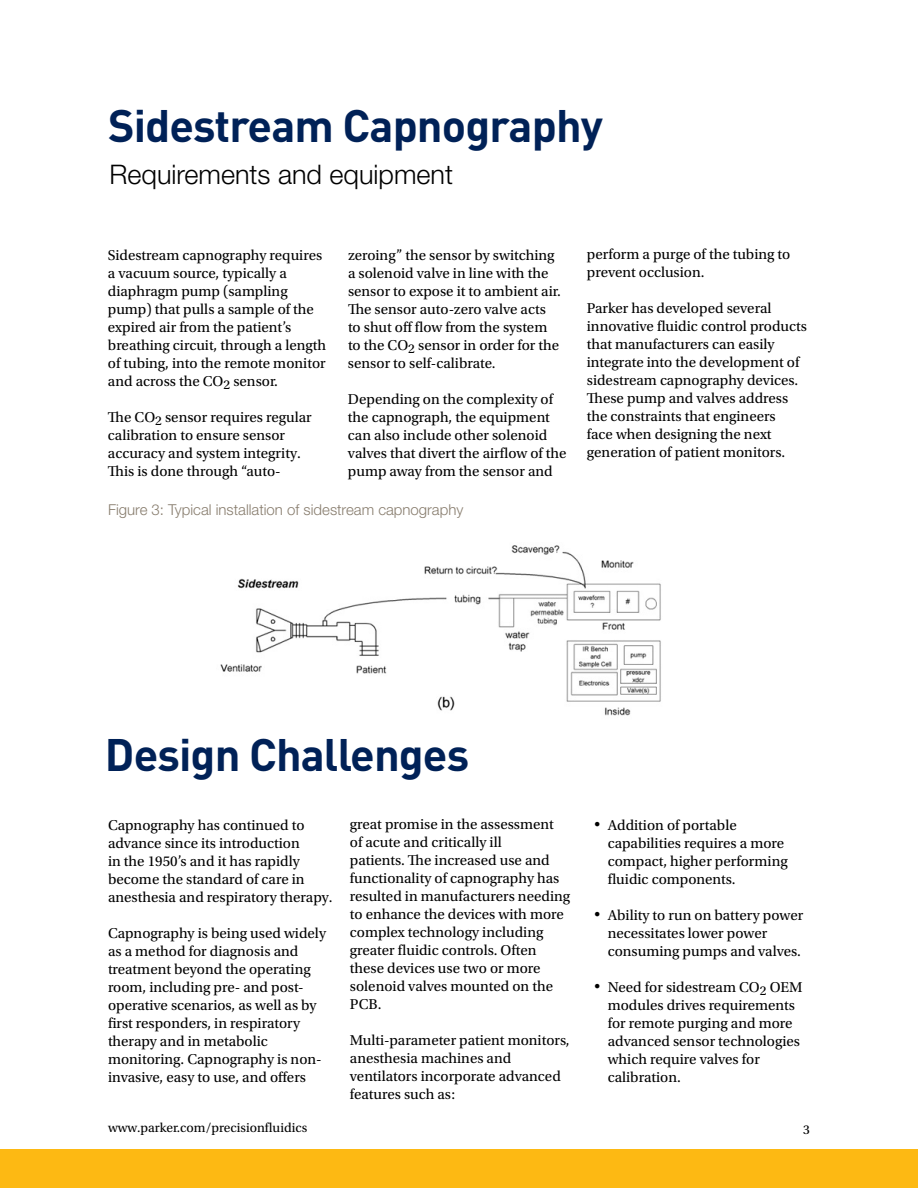
<style>
.page{position:relative;width:918px;height:1188px;background:#fff}
.page>*{position:absolute;margin:0;border:0;box-sizing:border-box;transform-origin:0 0}
.t1{font:700 45px "DINOT";letter-spacing:-.02em;color:#002157}
.t2{font:300 27px "Helvetica Neue LT Std";color:#000}
.t3{font:15px/18px "Utopia Std";color:#000}
.t4{font:300 15px "Helvetica Neue LT Std";color:#887d6e}
.t5{font:13.5px "Utopia Std";color:#000}
.s1{font-family:"Times New Roman";font-size:18px}
</style>
<div class="page">
<img style="left:220px;top:545px;width:441px;height:171px">
<div style="left:0;top:1150px;width:918px;height:38px;background:#fdb913"></div>
<h1 class="t1" style="left:108px;top:96px;width:496px">Sidestream Capnography</h1>
<h2 class="t2" style="left:110px;top:158px;width:345px">Requirements and equipment</h2>
<p class="t3" style="left:108px;top:247px;width:220px">Sidestream capnography requires a vacuum source, typically a diaphragm pump (sampling pump) that pulls a sample of the expired air from the patient’s breathing circuit, through a length of tubing, into the remote monitor and across the CO<sub>2</sub> sensor.</p>
<p class="t3" style="left:108px;top:409px;width:205px">The CO<sub>2</sub> sensor requires regular calibration to ensure sensor accuracy and system integrity.<br>This is done through “auto-</p>
<p class="t3" style="left:348px;top:246px;width:214px">zeroing” the sensor by switching a solenoid valve in line with the sensor to expose it to ambient air.<br>The sensor auto-zero valve acts to shut off flow from the system to the CO<sub>2</sub> sensor in order for the sensor to self-calibrate.</p>
<p class="t3" style="left:348px;top:390px;width:220px">Depending on the complexity of the capnograph, the equipment can also include other solenoid valves that divert the airflow of the pump away from the sensor and</p>
<p class="t4" style="left:108px;top:501px;width:357px">Figure 3: Typical installation of sidestream capnography</p>
<p class="t3" style="left:587px;top:245px;width:205px">perform a purge of the tubing to prevent occlusion.</p>
<p class="t3" style="left:587px;top:299px;width:222px">Parker has developed several innovative fluidic control products that manufacturers can easily integrate into the development of sidestream capnography devices.<br>These pump and valves address the constraints that engineers<br>face when designing the next generation of patient monitors.</p>
<h1 class="t1" style="left:105px;top:724px;width:366px">Design Challenges</h1>
<p class="t3" style="left:108px;top:817px;width:226px">Capnography has continued to advance since its introduction<br>in the 1950’s and it has rapidly become the standard of care in anesthesia and respiratory therapy.</p>
<p class="t3" style="left:108px;top:925px;width:220px">Capnography is being used widely as a method for diagnosis and treatment beyond the operating room, including pre- and post&shy;operative scenarios, as well as by first responders, in respiratory therapy and in metabolic monitoring. Capnography is non&shy;invasive, easy to use, and offers</p>
<p class="t5" style="left:108px;top:1120px;width:201px">www.parker.com/precisionfluidics</p>
<p class="t5" style="left:803px;top:1122px;width:8px">3</p>
<p class="t3" style="left:350px;top:816px;width:222px">great promise in the assessment<br>of acute and critically ill<br>patients. The increased use and functionality of capnography has resulted in manufacturers needing to enhance the devices with more complex technology including greater fluidic controls. Often these devices use two or more solenoid valves mounted on the<br>PCB.</p>
<p class="t3" style="left:350px;top:1032px;width:221px">Multi-parameter patient monitors, anesthesia machines and ventilators incorporate advanced features such as:</p>
<p class="t3" style="left:608px;top:816px;width:182px;text-indent:-14px"><span class="s1">•</span> Addition of portable capabilities requires a more compact, higher performing fluidic components.</p>
<p class="t3" style="left:608px;top:906px;width:197px;text-indent:-14px"><span class="s1">•</span> Ability to run on battery power necessitates lower power consuming pumps and valves.</p>
<p class="t3" style="left:608px;top:978px;width:196px;text-indent:-13px"><span class="s1">•</span> Need for sidestream CO<sub>2</sub> OEM modules drives requirements for remote purging and more advanced sensor technologies which require valves for calibration.</p>
</div>
